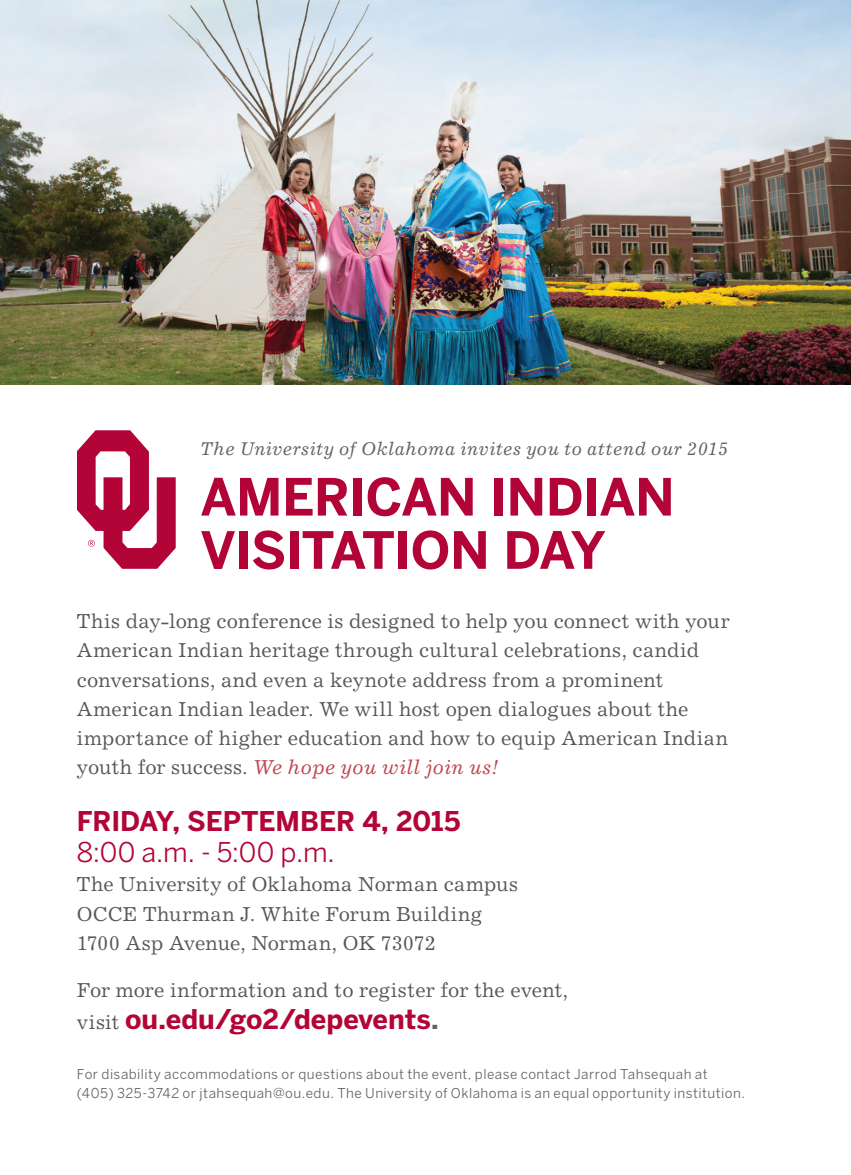
<style>
.page{position:relative;width:851px;height:1175px;background:#fff}
.page>*{position:absolute;margin:0;border:0;box-sizing:border-box;transform-origin:0 0}
.t1{font:700 50.85px "Benton Sans";letter-spacing:-.015em;color:#b30437}
.t2{font:700 27px "Benton Sans";letter-spacing:-.005em;color:#b30437}
.t3{font:27px "Benton Sans";color:#b30437}
.t4{font:20.25px/29.2px "Excelsior LT Std";letter-spacing:.015em;color:#57585a}
.t5{font:20.25px "Excelsior LT Std";letter-spacing:-.005em;color:#57585a}
.t6{font:italic 18.45px "Excelsior LT Std";letter-spacing:.02em;color:#636366}
.t7{font:13.5px/19.1px "Benton Sans";letter-spacing:.035em;color:#636366}
.s1{font-style:italic;color:#c04651}
.s2{font-family:"Excelsior LT Std";font-weight:400;font-size:20.25px;color:#57585a}
.s3{color:#636366}
</style>
<div class="page">
<svg style="left:77px;top:430px;width:99px;height:139px"></svg>
<img style="left:0;top:0;width:850px;height:385px">
<p class="t6" style="left:200px;top:438px;width:529px">The University of Oklahoma invites you to attend our 2015</p>
<p class="t1" style="left:200px;top:465px;width:476px">AMERICAN INDIAN</p>
<p class="t1" style="left:200px;top:518px;width:407px">VISITATION DAY</p>
<p class="t4" style="left:77px;top:606px;width:654px">This day-long conference is designed to help you connect with your American Indian heritage through cultural celebrations, candid conversations, and even a keynote address from a prominent American Indian leader. We will host open dialogues about the importance of higher education and how to equip American Indian youth for success. <span class="s1">We hope you will join us!</span></p>
<p class="t2" style="left:77px;top:803px;width:385px">FRIDAY, SEPTEMBER 4, 2015</p>
<p class="t3" style="left:77px;top:836px;width:259px">8:00 a.m. - 5:00 p.m.</p>
<p class="t4" style="left:77px;top:869px;width:442px">The University of Oklahoma Norman campus</p>
<p class="t4" style="left:77px;top:899px;width:406px">OCCE Thurman J. White Forum Building</p>
<p class="t5" style="left:77px;top:931px;width:360px">1700 Asp Avenue, Norman, OK 73072</p>
<p class="t4" style="left:77px;top:975px;width:492px">For more information and to register for the event,</p>
<p class="t2" style="left:77px;top:1001px;width:363px"><span class="s2">visit</span> ou.edu/go2/depevents<span class="s3">.</span></p>
<p class="t7" style="left:77px;top:1064px;width:669px">For disability accommodations or questions about the event, please contact Jarrod Tahsequah at (405) 325-3742 or jtahsequah@ou.edu. The University of Oklahoma is an equal opportunity institution.</p>
</div>
